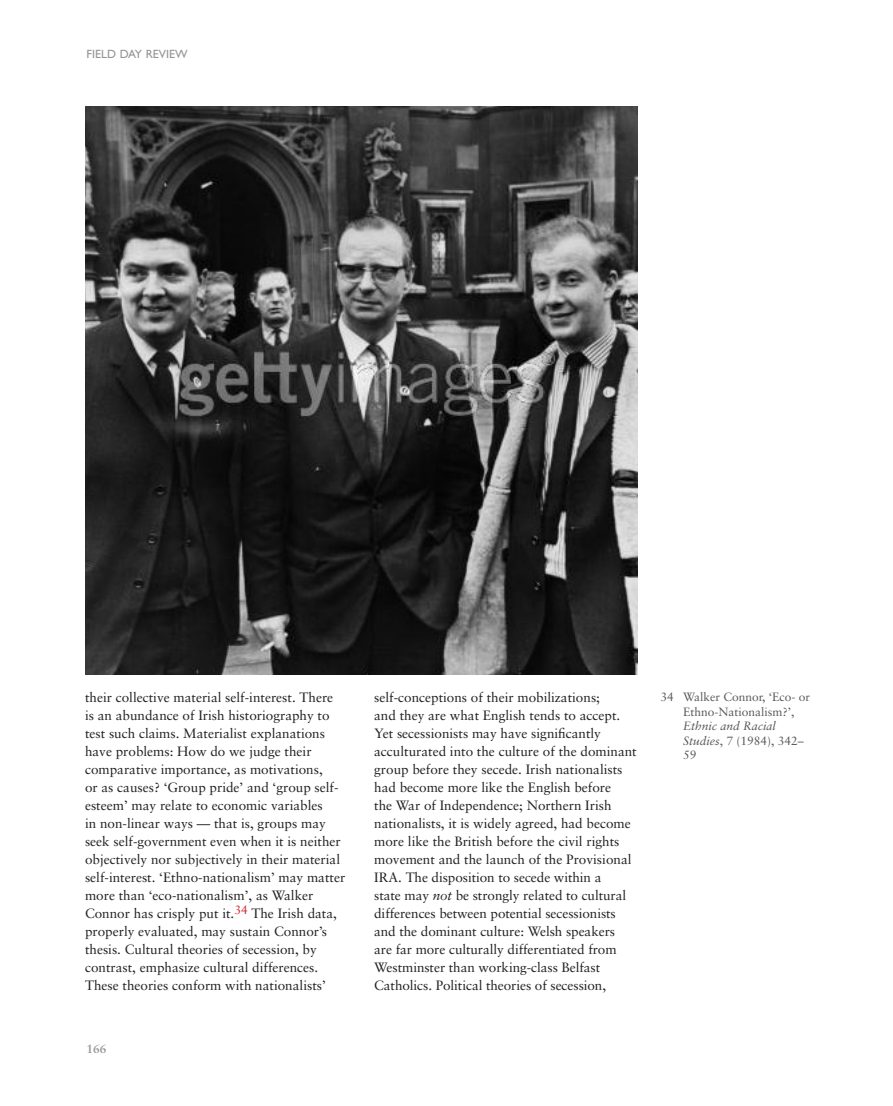
<style>
.page{position:relative;width:893px;height:1106px;background:#fff}
.page>*{position:absolute;margin:0;border:0;box-sizing:border-box;transform-origin:0 0}
.t1{font:13.5px/18px "Sabon";color:#231f20}
.t2{font:12px/14.4px "Sabon";color:#57585a;text-align:center}
.t3{font:italic 12px/14.4px "Sabon";color:#57585a}
.t4{font:12px "Gill Sans";color:#939598}
.t5{font:700 12px "Sabon";color:#939598}
.s1{font-style:italic}
.s2{font-style:normal}
</style>
<div class="page">
<img style="left:85px;top:106px;width:553px;height:568px">
<p class="t4" style="left:87px;top:47px;width:103px">FIE LD DAY REVIEW</p>
<p class="t1" style="left:85px;top:688px;width:262px">their collective material self-interest. There is an abundance of Irish historiography to test such claims. Materialist explanations have problems: How do we judge their comparative importance, as motivations,<br>or as causes? ‘Group pride’ and ‘group self&shy;esteem’ may relate to economic variables<br>in non-linear ways — that is, groups may seek self-government even when it is neither objectively nor subjectively in their material self-interest. ‘Ethno-nationalism’ may matter more than ‘eco-nationalism’, as Walker Connor has crisply put it.<sup>34</sup> The Irish data, properly evaluated, may sustain Connor’s thesis. Cultural theories of secession, by contrast, emphasize cultural differences.<br>These theories conform with nationalists’</p>
<p class="t1" style="left:374px;top:688px;width:264px">self-conceptions of their mobilizations;<br>and they are what English tends to accept.<br>Yet secessionists may have significantly acculturated into the culture of the dominant group before they secede. Irish nationalists had become more like the English before<br>the War of Independence; Northern Irish nationalists, it is widely agreed, had become more like the British before the civil rights movement and the launch of the Provisional IRA. The disposition to secede within a<br>state may <span class="s1">not</span> be strongly related to cultural differences between potential secessionists and the dominant culture: Welsh speakers<br>are far more culturally differentiated from Westminster than working-class Belfast Catholics. Political theories of secession,</p>
<p class="t5" style="left:87px;top:1041px;width:14px">166</p>
<p class="t2" style="left:661px;top:689px;width:151px">34 Walker Connor, ‘Eco- or<br>Ethno-Nationalism?’,</p>
<p class="t3" style="left:683px;top:718px;width:122px">Ethnic and Racial<br>Studies<span class="s2">, 7 (1984), 342–<br>59</span></p>
</div>
